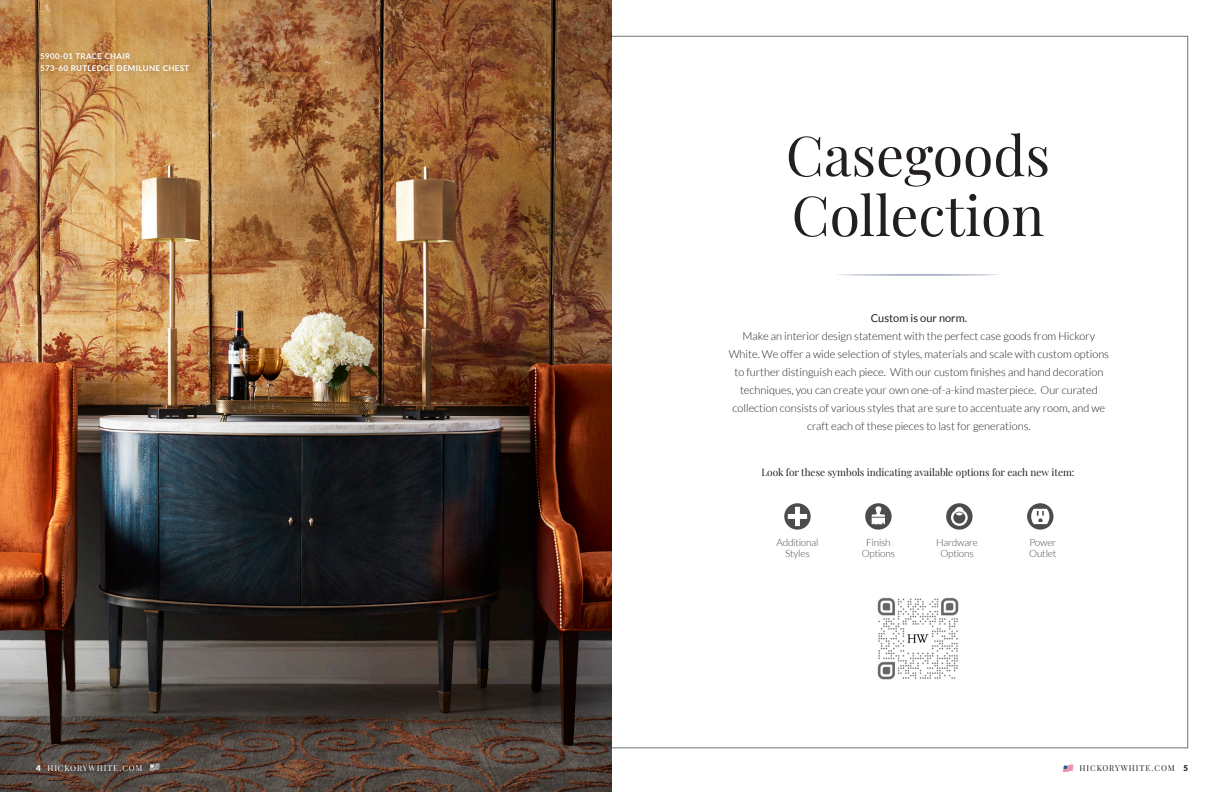
<style>
.page{position:relative;width:1224px;height:792px;background:#fff}
.page>*{position:absolute;margin:0;border:0;box-sizing:border-box;transform-origin:0 0}
.t1{font:55.3px/59.9px "Playfair Display";color:#231f20}
.t2{font:300 11px/18px "Lato";color:#231f20;text-align:center}
.t3{font:11px "Lato";color:#231f20}
.t4{font:10px "Playfair Display";color:#231f20}
.t5{font:300 10px/11px "Lato";letter-spacing:-.02em;color:#4c4c4c;text-align:center}
.t6{font:700 8px "Lato";letter-spacing:.04em;color:#fff}
.t7{font:300 8px "Lato";letter-spacing:.04em;color:#fff}
.t8{font:8px "Playfair Display";letter-spacing:.12em;color:#231f20}
.t9{font:8px "Playfair Display";letter-spacing:.12em;color:#fff}
.s1{font-family:"Lato";font-weight:900}
</style>
<div class="page">
<svg style="left:1063px;top:764px;width:11px;height:8px"></svg>
<svg style="left:837px;top:274px;width:163px;height:2px"></svg>
<img style="left:877px;top:597px;width:82px;height:83px">
<svg style="left:865px;top:503px;width:27px;height:27px"></svg>
<svg style="left:784px;top:503px;width:27px;height:27px"></svg>
<svg style="left:946px;top:503px;width:27px;height:27px"></svg>
<svg style="left:1027px;top:503px;width:27px;height:27px"></svg>
<img style="left:0;top:0;width:612px;height:652px">
<svg style="left:0;top:652px;width:612px;height:140px;background:#4f433d"></svg>
<div style="left:36px;top:48px;width:158px;height:28px;background:#231f20;opacity:.26"></div>
<svg style="left:149px;top:763px;width:11px;height:8px"></svg>
<p class="t6" style="left:40px;top:50px;width:91px">5900-01 TRACE CHAIR</p>
<p class="t6" style="left:40px;top:62px;width:150px">573-60 RUTLEDGE DEMILUNE CHEST</p>
<p class="t7" style="left:45px;top:765px;width:125px">| SHERRILL-OCCASIONAL.COM</p>
<p class="t9" style="left:36px;top:762px;width:108px"><span class="s1">4</span> HICKORYWHITE.COM</p>
<p class="t1" style="left:786px;top:121px;width:266px">Casegoods<br>Collection</p>
<p class="t3" style="left:871px;top:312px;width:98px">Custom is our norm.</p>
<p class="t2" style="left:729px;top:328px;width:382px">Make an interior design statement with the perfect case goods from Hickory White. We offer a wide selection of styles, materials and scale with custom options to further distinguish each piece. With our custom finishes and hand decoration techniques, you can create your own one-of-a-kind masterpiece. Our curated collection consists of various styles that are sure to accentuate any room, and we craft each of these pieces to last for generations.</p>
<p class="t4" style="left:761px;top:465px;width:315px">Look for these symbols indicating available options for each new item:</p>
<p class="t5" style="left:777px;top:537px;width:43px">Additional<br>Styles</p>
<p class="t5" style="left:936px;top:537px;width:43px">Hardware</p>
<p class="t5" style="left:866px;top:537px;width:26px">Finish</p>
<p class="t5" style="left:862px;top:548px;width:35px">Options</p>
<p class="t5" style="left:940px;top:548px;width:35px">Options</p>
<p class="t5" style="left:1029px;top:537px;width:28px">Power</p>
<p class="t5" style="left:1029px;top:548px;width:28px">Outlet</p>
<p class="t8" style="left:1080px;top:762px;width:110px">HICKORYWHITE.COM <span class="s1">5</span></p>
</div>
